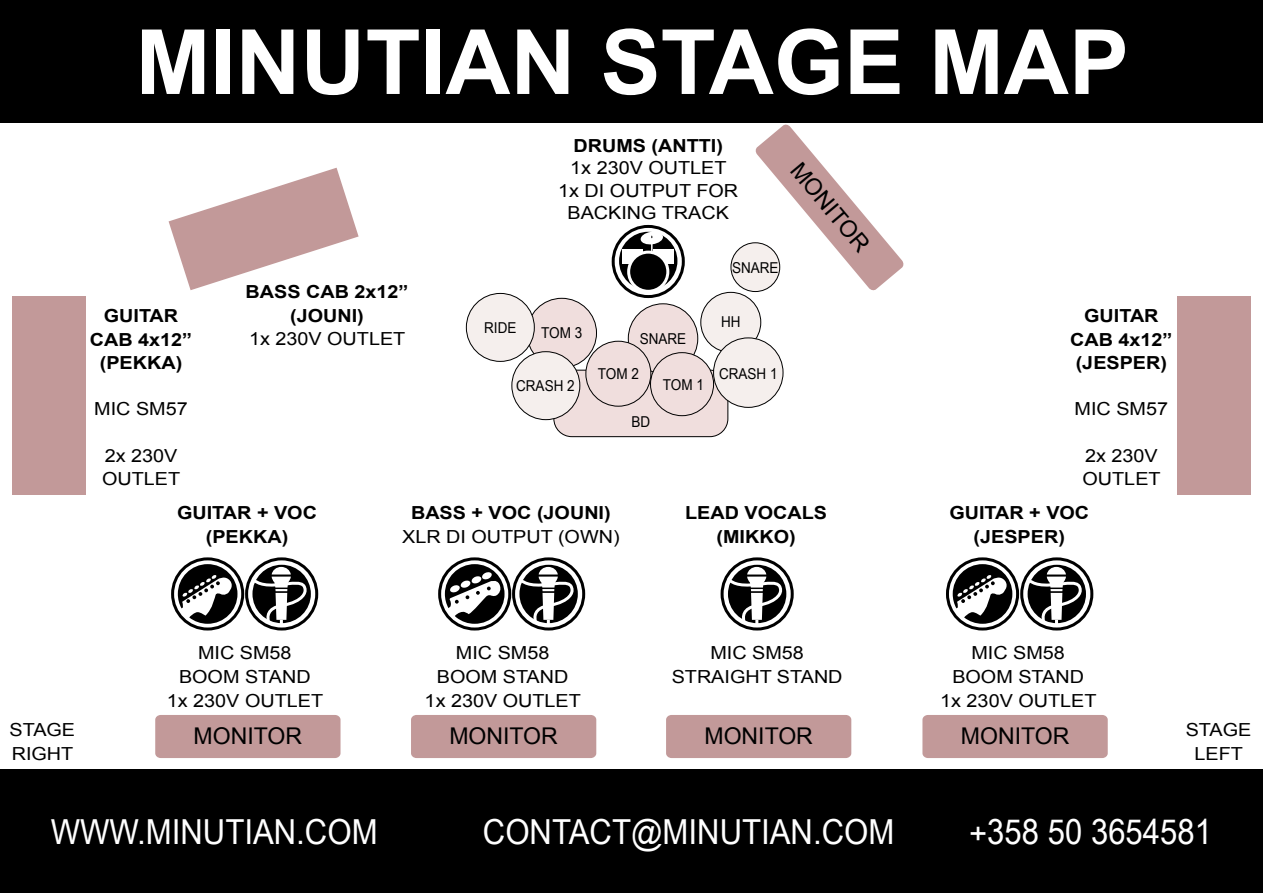
<style>
.page{position:relative;width:1263px;height:893px;background:#fff}
.page>*{position:absolute;margin:0;border:0;box-sizing:border-box;transform-origin:0 0}
.t1{font:700 90px "Arial";color:#fff}
.t2{font:34.5px "Arial Narrow";color:#fff;scale:1.1 1}
.t3{font:23.1px "Arial";color:#000}
.t4{font:18px/24px "Arial";color:#000;text-align:center;scale:1.1 1}
.t5{font:700 18px/23.2px "Arial";color:#000;text-align:center;scale:1.1 1}
.t6{font:15px "Arial Narrow";color:#000;scale:1.1 1}
</style>
<div class="page">
<div style="left:0;top:0;width:1263px;height:122px;background:#000"></div>
<div style="left:12px;top:297px;width:73px;height:198px;background:#c29999"></div>
<div style="left:1177px;top:297px;width:73px;height:198px;background:#c29999"></div>
<svg style="left:169px;top:168px;width:190px;height:122px"></svg>
<svg style="left:755px;top:124px;width:149px;height:167px"></svg>
<div style="left:612px;top:225px;width:73px;height:73px;border:3px solid #000;border-radius:50%"></div>
<div style="left:0;top:770px;width:1263px;height:123px;background:#000"></div>
<div style="left:554px;top:370px;width:174px;height:67px;background:#f0dedd;border-radius:18px"></div>
<div style="left:553px;top:370px;width:175px;height:67px;border:1px solid #000;border-radius:18px"></div>
<div style="left:628px;top:304px;width:70px;height:69px;background:#f0dedd;border-radius:50%"></div>
<div style="left:527px;top:298px;width:69px;height:70px;background:#f0dedd;border-radius:50%"></div>
<div style="left:650px;top:353px;width:63px;height:63px;background:#f0dedd;border-radius:50%"></div>
<div style="left:650px;top:352px;width:64px;height:64px;border:1px solid #000;border-radius:50%"></div>
<div style="left:586px;top:341px;width:65px;height:65px;background:#f0dedd;border-radius:50%"></div>
<div style="left:585px;top:341px;width:66px;height:66px;border:1px solid #000;border-radius:50%"></div>
<div style="left:512px;top:352px;width:68px;height:68px;background:#f5efed;border-radius:50%"></div>
<div style="left:511px;top:351px;width:69px;height:69px;border:1px solid #000;border-radius:50%"></div>
<div style="left:466px;top:293px;width:68px;height:68px;background:#f5efed;border-radius:50%"></div>
<div style="left:466px;top:293px;width:69px;height:69px;border:1px solid #000;border-radius:50%"></div>
<div style="left:701px;top:292px;width:60px;height:60px;background:#f5efed;border-radius:50%"></div>
<div style="left:700px;top:292px;width:61px;height:61px;border:1px solid #000;border-radius:50%"></div>
<div style="left:731px;top:243px;width:49px;height:49px;background:#f5efed;border-radius:50%"></div>
<div style="left:731px;top:242px;width:49px;height:50px;border:1px solid #000;border-radius:50%"></div>
<div style="left:713px;top:338px;width:70px;height:69px;background:#f5efed;border-radius:50%"></div>
<div style="left:713px;top:337px;width:70px;height:71px;border:1px solid #000;border-radius:50%"></div>
<div style="left:619px;top:232px;width:58px;height:58px;background:#000;border-radius:50%"></div>
<div style="left:654px;top:249px;width:20px;height:14px;background:#fff"></div>
<div style="left:622px;top:249px;width:20px;height:14px;background:#fff"></div>
<svg style="left:640px;top:231px;width:23px;height:21px"></svg>
<div style="left:629px;top:252px;width:39px;height:39px;background:#000;border-radius:50%"></div>
<div style="left:627px;top:251px;width:42px;height:42px;border:3px solid #fff;border-radius:50%"></div>
<div style="left:922px;top:715px;width:186px;height:43px;background:#c29999;border-radius:5px"></div>
<svg style="left:953px;top:564px;width:59px;height:60px"></svg>
<div style="left:946px;top:557px;width:73px;height:73px;border:3px solid #000;border-radius:50%"></div>
<div style="left:1020px;top:557px;width:73px;height:73px;border:3px solid #000;border-radius:50%"></div>
<svg style="left:1027px;top:565px;width:59px;height:58px"></svg>
<svg style="left:1025px;top:567px;width:55px;height:203px"></svg>
<div style="left:666px;top:715px;width:185px;height:43px;background:#c29999;border-radius:5px"></div>
<div style="left:721px;top:557px;width:73px;height:73px;border:3px solid #000;border-radius:50%"></div>
<svg style="left:728px;top:565px;width:58px;height:58px"></svg>
<svg style="left:726px;top:567px;width:55px;height:203px"></svg>
<div style="left:411px;top:715px;width:185px;height:43px;background:#c29999;border-radius:5px"></div>
<div style="left:438px;top:557px;width:73px;height:73px;border:3px solid #000;border-radius:50%"></div>
<svg style="left:445px;top:564px;width:59px;height:60px"></svg>
<div style="left:512px;top:557px;width:73px;height:73px;border:3px solid #000;border-radius:50%"></div>
<svg style="left:519px;top:565px;width:59px;height:58px"></svg>
<svg style="left:517px;top:567px;width:55px;height:203px"></svg>
<div style="left:155px;top:715px;width:185px;height:43px;background:#c29999;border-radius:5px"></div>
<svg style="left:178px;top:564px;width:59px;height:60px"></svg>
<div style="left:171px;top:557px;width:73px;height:73px;border:3px solid #000;border-radius:50%"></div>
<div style="left:245px;top:557px;width:73px;height:73px;border:3px solid #000;border-radius:50%"></div>
<svg style="left:252px;top:565px;width:59px;height:58px"></svg>
<svg style="left:250px;top:567px;width:55px;height:203px"></svg>
<h1 class="t1" style="left:136px;top:2px;width:995px">MINUTIAN STAGE MAP</h1>
<p class="t5" style="left:90px;top:305px;width:95px">GUITAR<br>CAB 4x12” (PEKKA)</p>
<p class="t4" style="left:94px;top:397px;width:87px">MIC SM57</p>
<p class="t4" style="left:102px;top:444px;width:73px;line-height:23.2px;text-align:left">2x 230V<br>OUTLET</p>
<p class="t5" style="left:246px;top:281px;width:150px">BASS CAB 2x12” (JOUNI)</p>
<p class="t4" style="left:249px;top:327px;width:144px">1x 230V OUTLET</p>
<p class="t5" style="left:573px;top:134px;width:137px">DRUMS (ANTTI)</p>
<p class="t4" style="left:558px;top:157px;width:165px;line-height:22.5px">1x 230V OUTLET<br>1x DI OUTPUT FOR<br>BACKING TRACK</p>
<p class="t6" style="left:732px;top:257px;width:44px">SNARE</p>
<p class="t3" style="left:807px;top:156px;width:110px;rotate:50deg">MONITOR</p>
<p class="t6" style="left:484px;top:317px;width:31px">RIDE</p>
<p class="t6" style="left:541px;top:322px;width:39px">TOM 3</p>
<p class="t6" style="left:516px;top:375px;width:55px">CRASH 2</p>
<p class="t6" style="left:640px;top:328px;width:44px">SNARE</p>
<p class="t6" style="left:598px;top:363px;width:39px">TOM 2</p>
<p class="t6" style="left:631px;top:410px;width:19px">BD</p>
<p class="t6" style="left:663px;top:373px;width:39px">TOM 1</p>
<p class="t6" style="left:721px;top:311px;width:19px">HH</p>
<p class="t6" style="left:719px;top:363px;width:55px">CRASH 1</p>
<p class="t5" style="left:177px;top:501px;width:129px;line-height:24px">GUITAR + VOC (PEKKA)</p>
<p class="t4" style="left:167px;top:641px;width:144px">MIC SM58<br>BOOM STAND<br>1x 230V OUTLET</p>
<p class="t5" style="left:411px;top:501px;width:183px">BASS + VOC (JOUNI)</p>
<p class="t4" style="left:402px;top:524px;width:199px">XLR DI OUTPUT (OWN)</p>
<p class="t4" style="left:425px;top:641px;width:144px">MIC SM58<br>BOOM STAND<br>1x 230V OUTLET</p>
<p class="t5" style="left:685px;top:501px;width:131px;line-height:24px">LEAD VOCALS (MIKKO)</p>
<p class="t4" style="left:672px;top:641px;width:157px">MIC SM58<br>STRAIGHT STAND</p>
<p class="t5" style="left:1070px;top:305px;width:95px">GUITAR<br>CAB 4x12” (JESPER)</p>
<p class="t4" style="left:1075px;top:397px;width:87px">MIC SM57</p>
<p class="t4" style="left:1082px;top:444px;width:73px;line-height:23.2px;text-align:left">2x 230V<br>OUTLET</p>
<p class="t5" style="left:949px;top:501px;width:129px;line-height:24px">GUITAR + VOC (JESPER)</p>
<p class="t4" style="left:940px;top:641px;width:144px">MIC SM58<br>BOOM STAND<br>1x 230V OUTLET</p>
<p class="t4" style="left:10px;top:718px;width:61px;text-align:left">STAGE<br>RIGHT</p>
<p class="t4" style="left:1186px;top:718px;width:61px">STAGE<br>LEFT</p>
<p class="t3" style="left:194px;top:721px;width:110px">MONITOR</p>
<p class="t3" style="left:449px;top:721px;width:110px">MONITOR</p>
<p class="t3" style="left:704px;top:721px;width:110px">MONITOR</p>
<p class="t3" style="left:961px;top:721px;width:110px">MONITOR</p>
<h2 class="t2" style="left:51px;top:806px;width:299px">WWW.MINUTIAN.COM</h2>
<h2 class="t2" style="left:483px;top:806px;width:375px">CONTACT@MINUTIAN.COM</h2>
<h2 class="t2" style="left:969px;top:806px;width:223px">+358 50 3654581</h2>
</div>
